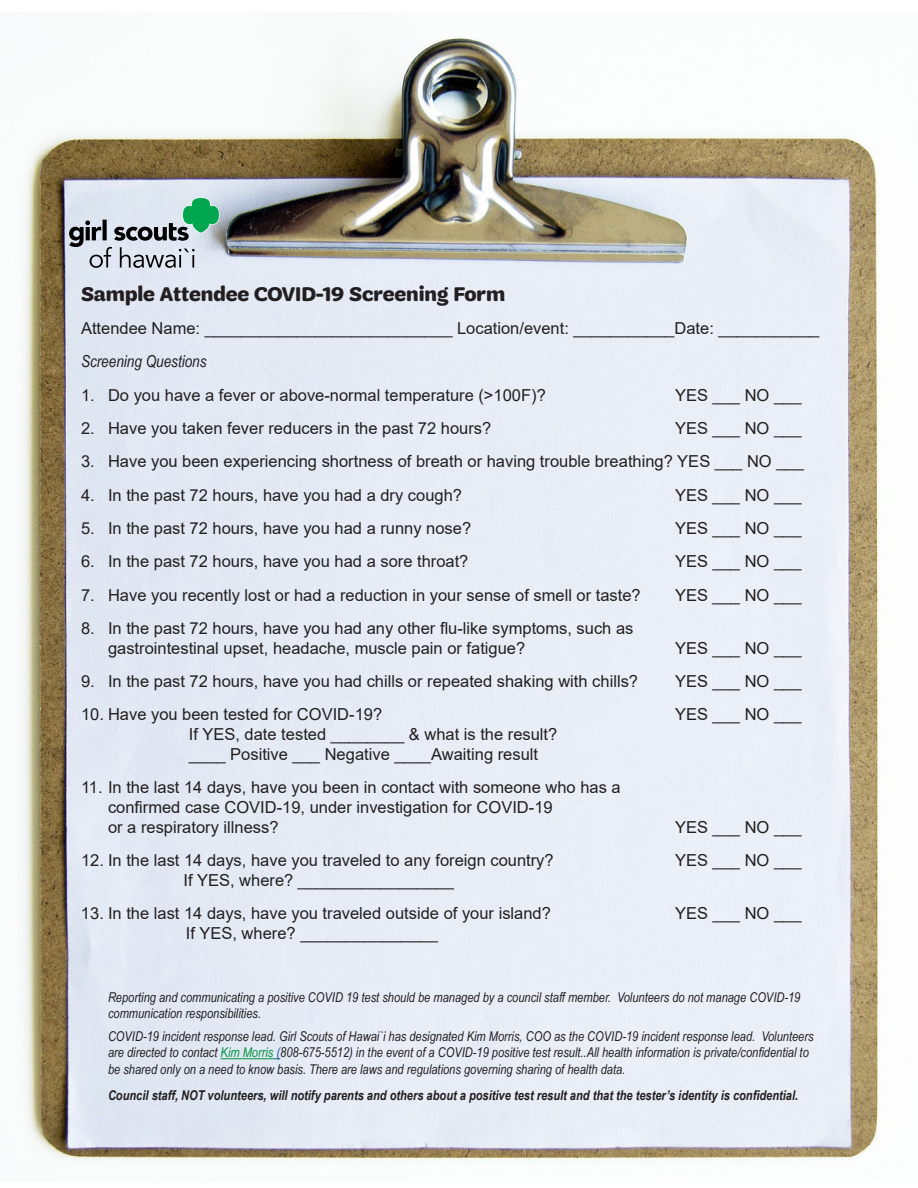
<style>
.page{position:relative;width:918px;height:1188px;background:#fff}
.page>*{position:absolute;margin:0;border:0;box-sizing:border-box;transform-origin:0 0}
.t1{font:700 21px "Trefoil Sans";color:#231f20}
.t2{font:16.5px/19.8px "Arial";color:#231f20}
.t3{font:italic 16.5px "Arial Narrow";color:#231f20}
.t4{font:italic 13.5px/16.2px "Arial Narrow";color:#231f20}
.t5{font:italic 700 13.5px "Arial Narrow";color:#231f20}
.s1{color:#00943d}
.s2{color:#175d9e}
</style>
<div class="page">
<img style="left:23px;top:37px;width:857px;height:1125px">
<hr style="left:221px;top:1058px;width:53px;height:1px;background:#00943d">
<svg style="left:69px;top:220px;width:126px;height:48px;background:#a6abb3"></svg>
<img style="left:182px;top:198px;width:38px;height:35px">
<p class="t1" style="left:81px;top:282px;width:426px">Sample Attendee COVID-19 Screening Form</p>
<p class="t2" style="left:81px;top:318px;width:740px">Attendee Name: ___________________________ Location/event: ___________Date: ___________</p>
<p class="t3" style="left:81px;top:350px;width:127px">Screening Questions</p>
<p class="t2" style="left:81px;top:385px;width:466px">1. Do you have a fever or above-normal temperature (&gt;100F)?</p>
<p class="t2" style="left:675px;top:385px;width:128px">YES ___ NO ___</p>
<p class="t2" style="left:81px;top:418px;width:412px">2. Have you taken fever reducers in the past 72 hours?</p>
<p class="t2" style="left:675px;top:418px;width:128px">YES ___ NO ___</p>
<p class="t2" style="left:81px;top:452px;width:724px">3. Have you been experiencing shortness of breath or having trouble breathing? YES ___ NO ___</p>
<p class="t2" style="left:81px;top:485px;width:383px">4. In the past 72 hours, have you had a dry cough?</p>
<p class="t2" style="left:675px;top:485px;width:128px">YES ___ NO ___</p>
<p class="t2" style="left:81px;top:518px;width:392px">5. In the past 72 hours, have you had a runny nose?</p>
<p class="t2" style="left:675px;top:518px;width:128px">YES ___ NO ___</p>
<p class="t2" style="left:81px;top:551px;width:389px">6. In the past 72 hours, have you had a sore throat?</p>
<p class="t2" style="left:675px;top:551px;width:128px">YES ___ NO ___</p>
<p class="t2" style="left:81px;top:585px;width:561px">7. Have you recently lost or had a reduction in your sense of smell or taste?</p>
<p class="t2" style="left:675px;top:585px;width:128px">YES ___ NO ___</p>
<p class="t2" style="left:108px;top:618px;width:527px;text-indent:-27px">8. In the past 72 hours, have you had any other flu-like symptoms, such as gastrointestinal upset, headache, muscle pain or fatigue?</p>
<p class="t2" style="left:675px;top:638px;width:128px">YES ___ NO ___</p>
<p class="t2" style="left:81px;top:671px;width:559px">9. In the past 72 hours, have you had chills or repeated shaking with chills?</p>
<p class="t2" style="left:675px;top:671px;width:128px">YES ___ NO ___</p>
<p class="t2" style="left:81px;top:704px;width:303px">10. Have you been tested for COVID-19?</p>
<p class="t2" style="left:675px;top:704px;width:128px">YES ___ NO ___</p>
<p class="t2" style="left:189px;top:724px;width:370px">If YES, date tested ________ &amp; what is the result? ____ Positive ___ Negative ____Awaiting result</p>
<p class="t2" style="left:108px;top:777px;width:514px;text-indent:-27px">11. In the last 14 days, have you been in contact with someone who has a confirmed case COVID-19, under investigation for COVID-19<br>or a respiratory illness?</p>
<p class="t2" style="left:675px;top:817px;width:128px">YES ___ NO ___</p>
<p class="t2" style="left:81px;top:850px;width:474px">12. In the last 14 days, have you traveled to any foreign country?</p>
<p class="t2" style="left:675px;top:850px;width:128px">YES ___ NO ___</p>
<p class="t2" style="left:184px;top:870px;width:272px">If YES, where? _________________</p>
<p class="t2" style="left:81px;top:903px;width:471px">13. In the last 14 days, have you traveled outside of your island?</p>
<p class="t2" style="left:675px;top:903px;width:128px">YES ___ NO ___</p>
<p class="t2" style="left:186px;top:923px;width:253px">If YES, where? _______________</p>
<p class="t4" style="left:108px;top:989px;width:694px">Reporting and communicating a positive COVID 19 test should be managed by a council staff member. Volunteers do not manage COVID-19 communication responsibilities.</p>
<p class="t4" style="left:108px;top:1028px;width:707px">COVID-19 incident response lead. Girl Scouts of Hawai`i has designated Kim Morris, COO as the COVID-19 incident response lead. Volunteers are directed to contact <span class="s1">Kim Morris</span> <span class="s2">(</span>808-675-5512) in the event of a COVID-19 positive test result..All health information is private/confidential to be shared only on a need to know basis. There are laws and regulations governing sharing of health data.</p>
<p class="t5" style="left:108px;top:1085px;width:692px">Council staff, NOT volunteers, will notify parents and others about a positive test result and that the tester’s identity is confidential.</p>
</div>
